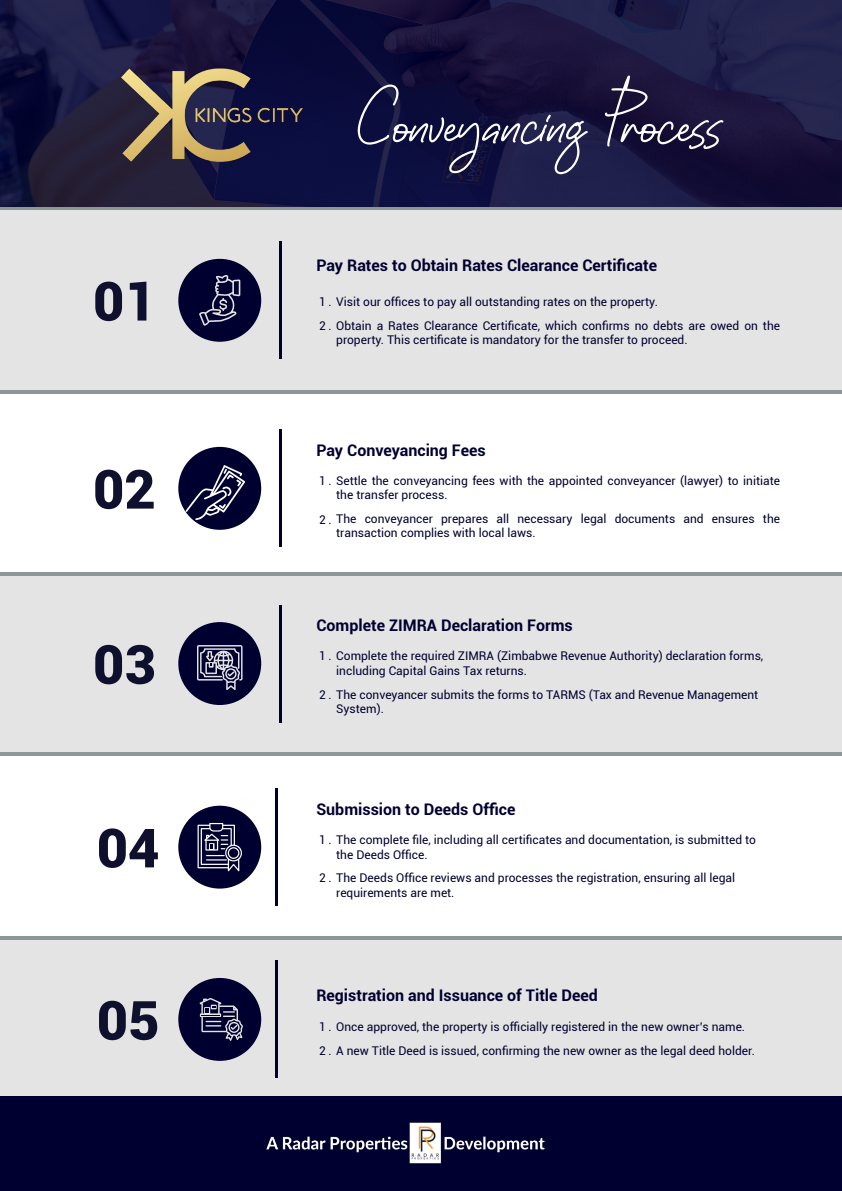
<style>
.page{position:relative;width:842px;height:1191px;background:#fff}
.page>*{position:absolute;margin:0;border:0;box-sizing:border-box;transform-origin:0 0}
.t1{font:74px "Emitanela";color:#fff}
.t2{font:900 54px "Roboto";color:#0f102e}
.t3{font:700 16px "Roboto";color:#000030}
.t4{font:12px/14.4px "Roboto";color:#000030}
</style>
<div class="page">
<div style="left:0;top:208px;width:842px;height:182px;background:#e4e4e4"></div>
<div style="left:0;top:572px;width:842px;height:182px;background:#e4e4e4"></div>
<div style="left:0;top:936px;width:842px;height:182px;background:#e4e4e4"></div>
<hr style="left:0;top:390px;width:842px;height:3px;background:#8f9698">
<hr style="left:0;top:572px;width:842px;height:3px;background:#8f9698">
<hr style="left:0;top:936px;width:842px;height:4px;background:#8f9698">
<hr style="left:0;top:752px;width:842px;height:3px;background:#8f9698">
<svg style="left:0;top:0;width:842px;height:207px;background:#18153f"></svg>
<img style="left:114px;top:60px;width:193px;height:111px">
<div style="left:0;top:1096px;width:842px;height:95px;background:#000030"></div>
<img style="left:266px;top:1122px;width:279px;height:42px">
<hr style="left:0;top:207px;width:842px;height:3px;background:#8f9698">
<hr style="left:279px;top:241px;width:3px;height:118px;background:#000030">
<hr style="left:279px;top:429px;width:3px;height:118px;background:#000030">
<hr style="left:279px;top:604px;width:3px;height:118px;background:#000030">
<hr style="left:276px;top:788px;width:2px;height:118px;background:#000030">
<hr style="left:276px;top:960px;width:2px;height:118px;background:#000030">
<svg style="left:178px;top:622px;width:83px;height:83px"></svg>
<svg style="left:178px;top:978px;width:83px;height:82px"></svg>
<svg style="left:178px;top:447px;width:83px;height:83px"></svg>
<svg style="left:178px;top:259px;width:83px;height:83px"></svg>
<svg style="left:178px;top:805px;width:83px;height:83px"></svg>
<p class="t2" style="left:93px;top:263px;width:64px">01</p>
<p class="t2" style="left:93px;top:451px;width:64px">02</p>
<p class="t2" style="left:93px;top:626px;width:64px">03</p>
<p class="t2" style="left:97px;top:810px;width:64px">04</p>
<p class="t2" style="left:97px;top:982px;width:64px">05</p>
<p class="t1" style="left:358px;top:71px;width:368px">Conveyancing Process</p>
<p class="t3" style="left:316px;top:254px;width:342px">Pay Rates to Obtain Rates Clearance Certificate</p>
<p class="t4" style="left:319px;top:294px;width:340px">1 . Visit our offices to pay all outstanding rates on the property.</p>
<p class="t4" style="left:336px;top:318px;width:445px;text-indent:-17px">2 . Obtain a Rates Clearance Certificate, which confirms no debts are owed on the property. This certificate is mandatory for the transfer to proceed.</p>
<p class="t3" style="left:316px;top:439px;width:171px">Pay Conveyancing Fees</p>
<p class="t4" style="left:319px;top:473px;width:462px">1 . Settle the conveyancing fees with the appointed conveyancer (lawyer) to initiate</p>
<p class="t4" style="left:336px;top:487px;width:113px">the transfer process.</p>
<p class="t4" style="left:319px;top:511px;width:462px">2 . The conveyancer prepares all necessary legal documents and ensures the</p>
<p class="t4" style="left:336px;top:525px;width:201px">transaction complies with local laws.</p>
<p class="t3" style="left:316px;top:614px;width:258px">Complete ZIMRA Declaration Forms</p>
<p class="t4" style="left:319px;top:648px;width:446px">1 . Complete the required ZIMRA (Zimbabwe Revenue Authority) declaration forms,</p>
<p class="t4" style="left:336px;top:663px;width:192px">including Capital Gains Tax returns.</p>
<p class="t4" style="left:319px;top:687px;width:441px">2 . The conveyancer submits the forms to TARMS (Tax and Revenue Management</p>
<p class="t4" style="left:336px;top:701px;width:49px">System).</p>
<p class="t3" style="left:316px;top:797px;width:201px">Submission to Deeds Office</p>
<p class="t4" style="left:319px;top:832px;width:438px">1 . The complete file, including all certificates and documentation, is submitted to</p>
<p class="t4" style="left:336px;top:847px;width:93px">the Deeds Office.</p>
<p class="t4" style="left:319px;top:870px;width:417px">2 . The Deeds Office reviews and processes the registration, ensuring all legal</p>
<p class="t4" style="left:336px;top:885px;width:120px">requirements are met.</p>
<p class="t3" style="left:316px;top:984px;width:283px">Registration and Issuance of Title Deed</p>
<p class="t4" style="left:319px;top:1018px;width:427px">1 . Once approved, the property is officially registered in the new owner’s name.</p>
<p class="t4" style="left:319px;top:1042px;width:437px">2 . A new Title Deed is issued, confirming the new owner as the legal deed holder.</p>
</div>
